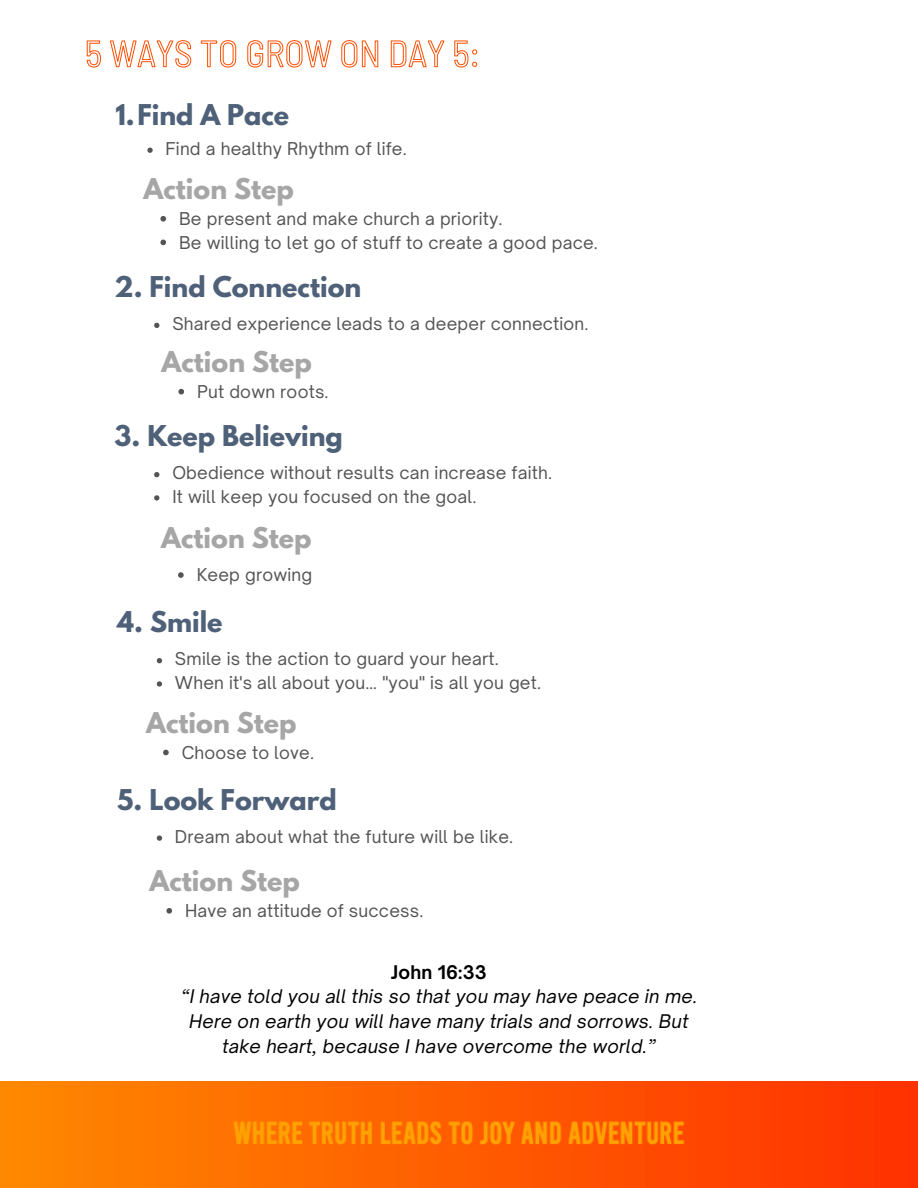
<style>
.page{position:relative;width:918px;height:1188px;background:#fff}
.page>*{position:absolute;margin:0;border:0;box-sizing:border-box;transform-origin:0 0}
.t1{font:700 25.35px "League Spartan";color:#4f6179}
.t2{font:700 25.35px "League Spartan";color:#a6a6a6}
.t3{font:italic 18px/24.8px "Open Sauce One";letter-spacing:.01em;color:#000;text-align:center}
.t4{font:700 18px "Open Sauce One";letter-spacing:.01em;color:#000}
.t5{font:16.95px "Open Sauce One";letter-spacing:.01em;color:#545454}
</style>
<div class="page">
<img style="left:0;top:1082px;width:918px;height:106px">
<svg style="left:157px;top:658px;width:5px;height:5px"></svg>
<svg style="left:157px;top:681px;width:5px;height:6px"></svg>
<svg style="left:157px;top:835px;width:5px;height:6px"></svg>
<svg style="left:163px;top:750px;width:6px;height:5px"></svg>
<svg style="left:166px;top:908px;width:6px;height:6px"></svg>
<svg style="left:147px;top:148px;width:6px;height:5px"></svg>
<svg style="left:154px;top:323px;width:5px;height:5px"></svg>
<svg style="left:154px;top:472px;width:5px;height:5px"></svg>
<svg style="left:154px;top:495px;width:5px;height:6px"></svg>
<svg style="left:160px;top:216px;width:6px;height:6px"></svg>
<svg style="left:160px;top:240px;width:6px;height:5px"></svg>
<svg style="left:178px;top:389px;width:6px;height:5px"></svg>
<svg style="left:178px;top:572px;width:6px;height:6px"></svg>
<svg style="left:86px;top:40px;width:392px;height:28px"></svg>
<p class="t1" style="left:115px;top:102px;width:175px">1.Find A Pace</p>
<p class="t5" style="left:166px;top:138px;width:243px">Find a healthy Rhythm of life.</p>
<p class="t2" style="left:144px;top:176px;width:152px">Action Step</p>
<p class="t5" style="left:179px;top:208px;width:325px">Be present and make church a priority.</p>
<p class="t5" style="left:179px;top:232px;width:420px">Be willing to let go of stuff to create a good pace.</p>
<p class="t1" style="left:115px;top:274px;width:248px">2. Find Connection</p>
<p class="t5" style="left:172px;top:313px;width:418px">Shared experience leads to a deeper connection.</p>
<p class="t2" style="left:162px;top:349px;width:152px">Action Step</p>
<p class="t5" style="left:197px;top:381px;width:133px">Put down roots.</p>
<p class="t1" style="left:115px;top:423px;width:230px">3. Keep Believing</p>
<p class="t5" style="left:172px;top:462px;width:381px">Obedience without results can increase faith.</p>
<p class="t5" style="left:172px;top:486px;width:306px">It will keep you focused on the goal.</p>
<p class="t2" style="left:161px;top:526px;width:152px">Action Step</p>
<p class="t5" style="left:197px;top:564px;width:117px">Keep growing</p>
<p class="t1" style="left:117px;top:609px;width:107px">4. Smile</p>
<p class="t5" style="left:175px;top:648px;width:325px">Smile is the action to guard your heart.</p>
<p class="t5" style="left:175px;top:672px;width:368px">When it's all about you… "you" is all you get.</p>
<p class="t2" style="left:146px;top:710px;width:152px">Action Step</p>
<p class="t5" style="left:182px;top:742px;width:134px">Choose to love.</p>
<p class="t1" style="left:117px;top:787px;width:221px">5. Look Forward</p>
<p class="t5" style="left:175px;top:826px;width:340px">Dream about what the future will be like.</p>
<p class="t2" style="left:150px;top:868px;width:152px">Action Step</p>
<p class="t5" style="left:185px;top:900px;width:240px">Have an attitude of success.</p>
<p class="t4" style="left:391px;top:961px;width:97px">John 16:33</p>
<p class="t3" style="left:181px;top:984px;width:518px">“I have told you all this so that you may have peace in me.<br>Here on earth you will have many trials and sorrows. But take heart, because I have overcome the world.”</p>
</div>
